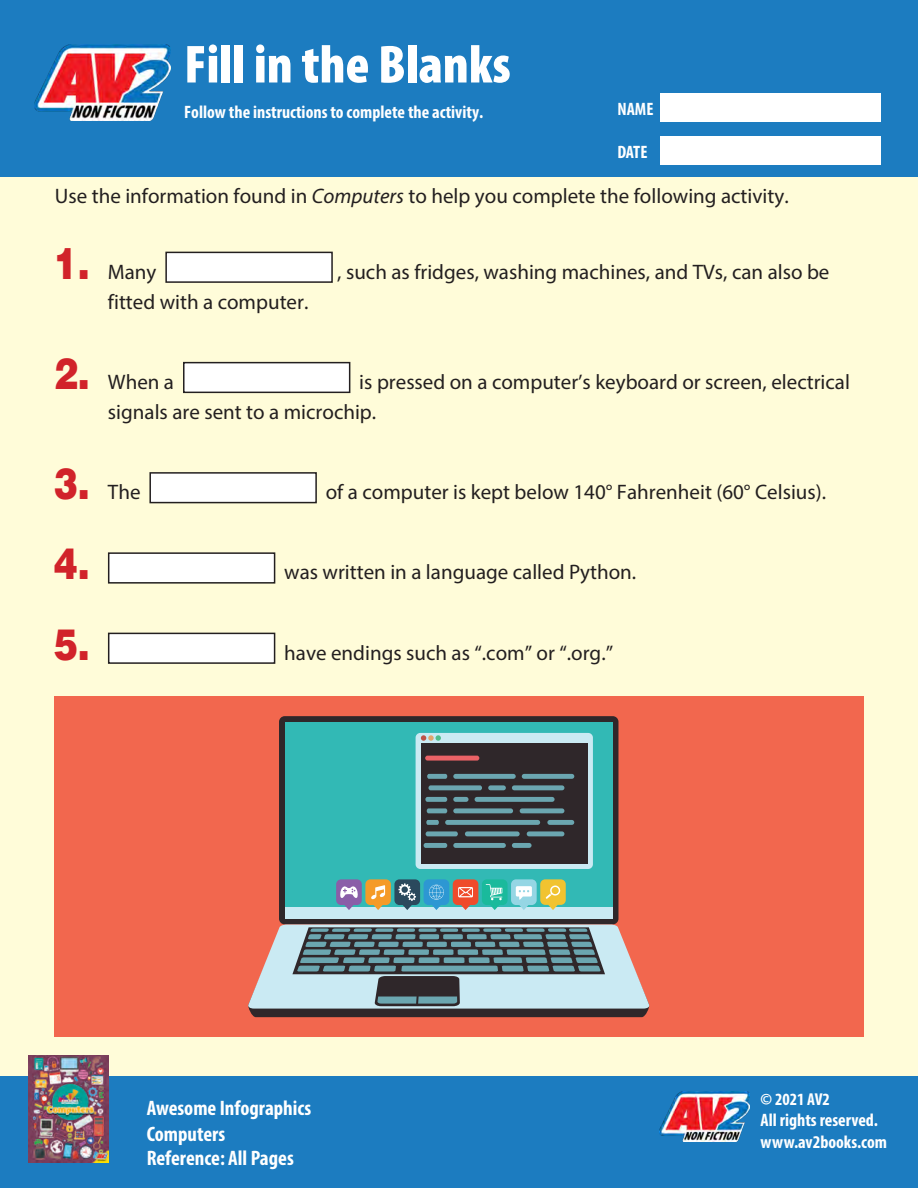
<style>
.page{position:relative;width:918px;height:1188px;background:#fffcd9}
.page>*{position:absolute;margin:0;border:0;box-sizing:border-box;transform-origin:0 0}
.head{font:900 condensed 54px "Myriad Pro";color:#fff}
.t1{font:900 43.2px "Helvetica";color:#d1232a;scale:.83 1}
.Questions{font:21px/30px "Myriad Pro";color:#231f20}
.t2{font:700 condensed 21px/25.2px "Myriad Pro";color:#fff}
.description{font:700 condensed 18px/21.6px "Myriad Pro";color:#fff}
.t3{font:700 condensed 17.25px "Myriad Pro";color:#fff}
.s1{font-style:italic}
.s2{font-family:"Helvetica";font-weight:900;font-size:43.2px;color:#d1232a}
</style>
<div class="page">
<div style="left:0;top:0;width:918px;height:177px;background:#1c7cc0"></div>
<div style="left:660px;top:93px;width:220px;height:29px;background:#fff"></div>
<div style="left:660px;top:136px;width:220px;height:29px;background:#fff"></div>
<div style="left:0;top:1076px;width:918px;height:112px;background:#1c7cc0"></div>
<img style="left:29px;top:1056px;width:80px;height:106px">
<img style="left:34px;top:44px;width:136px;height:76px">
<img style="left:659px;top:1091px;width:90px;height:51px">
<div style="left:166px;top:252px;width:166px;height:30px;background:#fff"></div>
<div style="left:165px;top:252px;width:168px;height:31px;border:2px solid #231f20"></div>
<div style="left:184px;top:363px;width:166px;height:29px;background:#fff"></div>
<div style="left:183px;top:362px;width:167px;height:31px;border:2px solid #231f20"></div>
<div style="left:150px;top:473px;width:166px;height:30px;background:#fff"></div>
<div style="left:149px;top:472px;width:168px;height:31px;border:2px solid #231f20"></div>
<div style="left:109px;top:553px;width:166px;height:30px;background:#fff"></div>
<div style="left:108px;top:552px;width:167px;height:32px;border:2px solid #231f20"></div>
<div style="left:109px;top:633px;width:166px;height:30px;background:#fff"></div>
<div style="left:108px;top:633px;width:167px;height:31px;border:2px solid #231f20"></div>
<div style="left:54px;top:696px;width:810px;height:341px;background:#f2674e"></div>
<div style="left:279px;top:716px;width:339px;height:208px;background:#2f272a;border-radius:6px"></div>
<div style="left:285px;top:722px;width:328px;height:196px;background:#32b9b5"></div>
<div style="left:285px;top:907px;width:328px;height:11px;background:#caeaf3"></div>
<div style="left:416px;top:733px;width:177px;height:136px;background:#caeaf3;border-radius:5px"></div>
<div style="left:421px;top:743px;width:167px;height:121px;background:#2f272a"></div>
<svg style="left:421px;top:735px;width:20px;height:6px"></svg>
<div style="left:425px;top:756px;width:54px;height:5px;background:#ea6266;border-radius:2px"></div>
<svg style="left:427px;top:774px;width:20px;height:5px"></svg>
<div style="left:453px;top:774px;width:63px;height:5px;background:#6ba6b0;border-radius:2px"></div>
<div style="left:522px;top:774px;width:52px;height:5px;background:#6ba6b0;border-radius:2px"></div>
<div style="left:428px;top:785px;width:54px;height:5px;background:#6ba6b0;border-radius:2px"></div>
<div style="left:488px;top:785px;width:18px;height:5px;background:#6ba6b0;border-radius:2px"></div>
<div style="left:512px;top:785px;width:52px;height:5px;background:#6ba6b0;border-radius:2px"></div>
<div style="left:425px;top:797px;width:22px;height:5px;background:#6ba6b0;border-radius:2px"></div>
<div style="left:453px;top:797px;width:16px;height:5px;background:#6ba6b0;border-radius:2px"></div>
<div style="left:475px;top:797px;width:80px;height:5px;background:#6ba6b0;border-radius:2px"></div>
<svg style="left:427px;top:808px;width:20px;height:5px"></svg>
<div style="left:453px;top:808px;width:60px;height:5px;background:#6ba6b0;border-radius:2px"></div>
<div style="left:520px;top:808px;width:44px;height:5px;background:#6ba6b0;border-radius:2px"></div>
<svg style="left:426px;top:820px;width:13px;height:5px"></svg>
<div style="left:445px;top:820px;width:95px;height:5px;background:#6ba6b0;border-radius:2px"></div>
<div style="left:547px;top:820px;width:27px;height:5px;background:#6ba6b0;border-radius:2px"></div>
<div style="left:426px;top:831px;width:32px;height:5px;background:#6ba6b0;border-radius:2px"></div>
<div style="left:465px;top:831px;width:55px;height:5px;background:#6ba6b0;border-radius:2px"></div>
<div style="left:527px;top:831px;width:37px;height:5px;background:#6ba6b0;border-radius:2px"></div>
<div style="left:424px;top:843px;width:23px;height:5px;background:#6ba6b0;border-radius:2px"></div>
<div style="left:453px;top:843px;width:53px;height:5px;background:#6ba6b0;border-radius:2px"></div>
<div style="left:512px;top:843px;width:20px;height:5px;background:#6ba6b0;border-radius:2px"></div>
<svg style="left:248px;top:925px;width:402px;height:92px;background:#879398"></svg>
<svg style="left:336px;top:879px;width:230px;height:31px"></svg>
<p class="head" style="left:184px;top:30px;width:328px">Fill in the Blanks</p>
<p class="description" style="left:184px;top:100px;width:300px">Follow the instructions to complete the activity.</p>
<p class="description" style="left:617px;top:98px;width:38px">NAME</p>
<p class="description" style="left:617px;top:141px;width:32px">DATE</p>
<p class="Questions" style="left:55px;top:181px;width:735px">Use the information found in <span class="s1">Computers</span> to help you complete the following activity.</p>
<p class="Questions" style="left:54px;top:256px;width:104px"><span class="s2">1.</span> Many</p>
<p class="Questions" style="left:108px;top:286px;width:202px">fitted with a computer.</p>
<p class="Questions" style="left:337px;top:256px;width:494px">, such as fridges, washing machines, and TVs, can also be</p>
<p class="Questions" style="left:54px;top:366px;width:122px"><span class="s2">2.</span> When a</p>
<p class="Questions" style="left:108px;top:366px;width:744px;text-indent:251px">is pressed on a computer’s keyboard or screen, electrical signals are sent to a microchip.</p>
<p class="Questions" style="left:54px;top:477px;width:88px"><span class="s2">3.</span> The</p>
<p class="t1" style="left:54px;top:536px;width:45px">4.</p>
<p class="t1" style="left:54px;top:616px;width:45px">5.</p>
<p class="Questions" style="left:326px;top:477px;width:502px">of a computer is kept below 140° Fahrenheit (60° Celsius).</p>
<p class="Questions" style="left:284px;top:557px;width:354px">was written in a language called Python.</p>
<p class="Questions" style="left:284px;top:637px;width:330px">have endings such as “.com” or “.org.”</p>
<p class="t2" style="left:147px;top:1095px;width:166px">Awesome Infographics<br>Computers</p>
<p class="t2" style="left:147px;top:1145px;width:149px">Reference: All Pages</p>
<p class="t3" style="left:761px;top:1088px;width:71px">© 2021 AV2</p>
<p class="description" style="left:761px;top:1109px;width:128px">All rights reserved. www.av2books.com</p>
</div>
